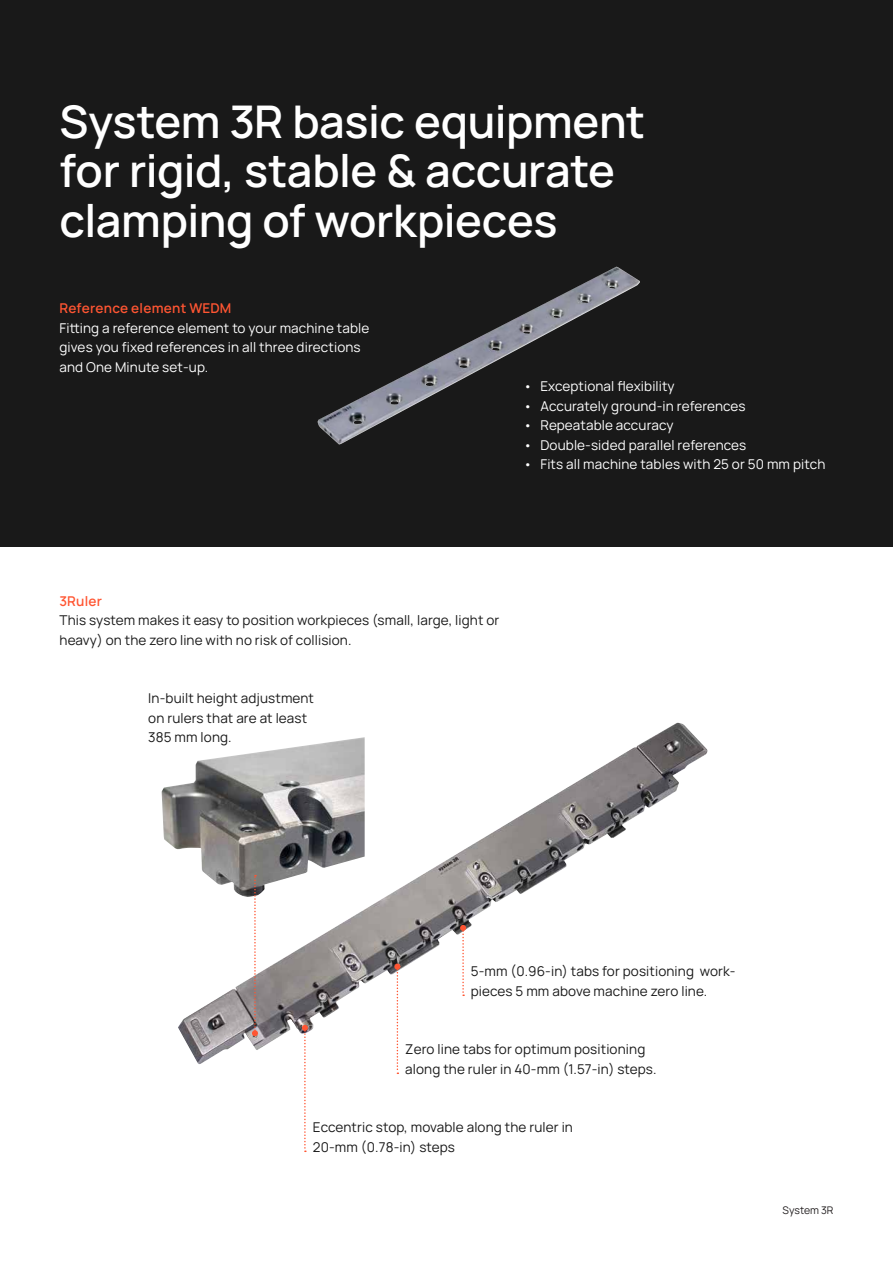
<style>
.page{position:relative;width:893px;height:1263px;background:#fff}
.page>*{position:absolute;margin:0;border:0;box-sizing:border-box;transform-origin:0 0}
.t1{font:600 45px/49.5px "Manrope";letter-spacing:-.01em;color:#fff}
.t2{font:13.5px/19.5px "Manrope";letter-spacing:.01em;color:#191919}
.t3{font:13.5px/19.5px "Manrope";letter-spacing:.01em;color:#fff}
.t4{font:600 13.5px "Manrope";letter-spacing:.015em;color:#ff5532}
.t5{font:10.5px "Manrope";letter-spacing:-.005em;color:#231f20}
</style>
<div class="page">
<div style="left:0;top:0;width:893px;height:546px;background:#191919"></div>
<img style="left:178px;top:723px;width:530px;height:341px">
<img style="left:162px;top:737px;width:203px;height:160px">
<svg style="left:252px;top:875px;width:6px;height:161px"></svg>
<svg style="left:302px;top:1025px;width:6px;height:127px"></svg>
<svg style="left:394px;top:963px;width:6px;height:111px"></svg>
<svg style="left:460px;top:925px;width:6px;height:71px"></svg>
<img style="left:318px;top:267px;width:322px;height:177px">
<h1 class="t1" style="left:60px;top:93px;width:587px">System 3R basic equipment for rigid, stable &amp; accurate clamping of workpieces</h1>
<p class="t4" style="left:60px;top:297px;width:173px">Reference element WEDM</p>
<p class="t3" style="left:60px;top:317px;width:311px">Fitting a reference element to your machine table gives you fixed references in all three directions and One Minute set-up.</p>
<p class="t3" style="left:523px;top:376px;width:153px">• Exceptional flexibility</p>
<p class="t3" style="left:523px;top:395px;width:224px">• Accurately ground-in references</p>
<p class="t3" style="left:523px;top:414px;width:152px">• Repeatable accuracy</p>
<p class="t3" style="left:523px;top:434px;width:224px">• Double-sided parallel references</p>
<p class="t3" style="left:523px;top:453px;width:303px">• Fits all machine tables with 25 or 50 mm pitch</p>
<p class="t4" style="left:60px;top:590px;width:44px">3Ruler</p>
<p class="t2" style="left:60px;top:610px;width:441px">This system makes it easy to position workpieces (small, large, light or heavy) on the zero line with no risk of collision.</p>
<p class="t2" style="left:148px;top:688px;width:167px">In-built height adjustment on rulers that are at least<br>385 mm long.</p>
<p class="t2" style="left:471px;top:961px;width:266px">5-mm (0.96-in) tabs for positioning work&shy;pieces 5 mm above machine zero line.</p>
<p class="t2" style="left:405px;top:1039px;width:253px">Zero line tabs for optimum positioning along the ruler in 40-mm (1.57-in) steps.</p>
<p class="t2" style="left:313px;top:1117px;width:261px">Eccentric stop, movable along the ruler in<br>20-mm (0.78-in) steps</p>
<p class="t5" style="left:783px;top:1202px;width:52px">System 3R</p>
</div>
